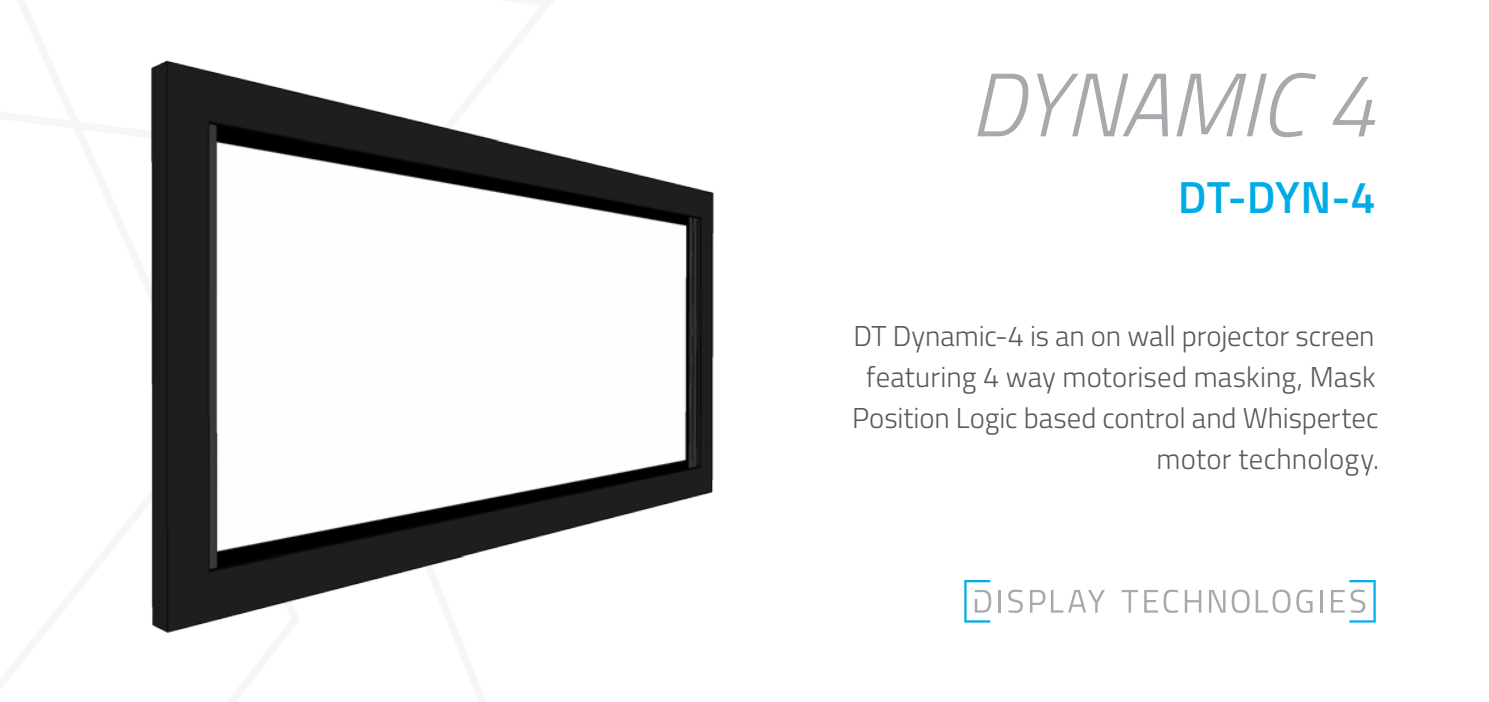
<style>
.page{position:relative;width:1489px;height:702px;background:#fff}
.page>*{position:absolute;margin:0;border:0;box-sizing:border-box;transform-origin:0 0}
.Product_name_grey{font:italic 300 90px "Titillium";letter-spacing:-.01em;color:#a7a9ac}
.Product_code_blue{font:600 45px "Titillium";color:#00abe6}
.Body_text{font:300 28.75px/41.2px "Titillium";color:#58595b;text-align:right}
</style>
<div class="page">
<hr style="left:998px;top:590px;width:3px;height:22px;background:#a7a9ac">
<svg style="left:1008px;top:589px;width:14px;height:24px"></svg>
<svg style="left:1030px;top:590px;width:74px;height:22px"></svg>
<svg style="left:1121px;top:590px;width:16px;height:22px"></svg>
<svg style="left:1144px;top:590px;width:13px;height:22px"></svg>
<svg style="left:1163px;top:589px;width:14px;height:24px"></svg>
<svg style="left:1184px;top:590px;width:17px;height:22px"></svg>
<svg style="left:1209px;top:590px;width:16px;height:22px"></svg>
<svg style="left:1231px;top:589px;width:18px;height:24px"></svg>
<svg style="left:1255px;top:589px;width:35px;height:24px"></svg>
<svg style="left:1296px;top:589px;width:16px;height:24px"></svg>
<hr style="left:1320px;top:590px;width:2px;height:22px;background:#a7a9ac">
<svg style="left:1331px;top:580px;width:44px;height:42px"></svg>
<svg style="left:964px;top:580px;width:27px;height:42px"></svg>
<img style="left:150px;top:60px;width:564px;height:573px">
<p class="Product_name_grey" style="left:969px;top:40px;width:407px">DYNAMIC 4</p>
<p class="Product_code_blue" style="left:1177px;top:164px;width:199px">DT-DYN-4</p>
<p class="Body_text" style="left:852px;top:313px;width:528px">DT Dynamic-4 is an on wall projector screen featuring 4 way motorised masking, Mask Position Logic based control and Whispertec motor technology.</p>
</div>
